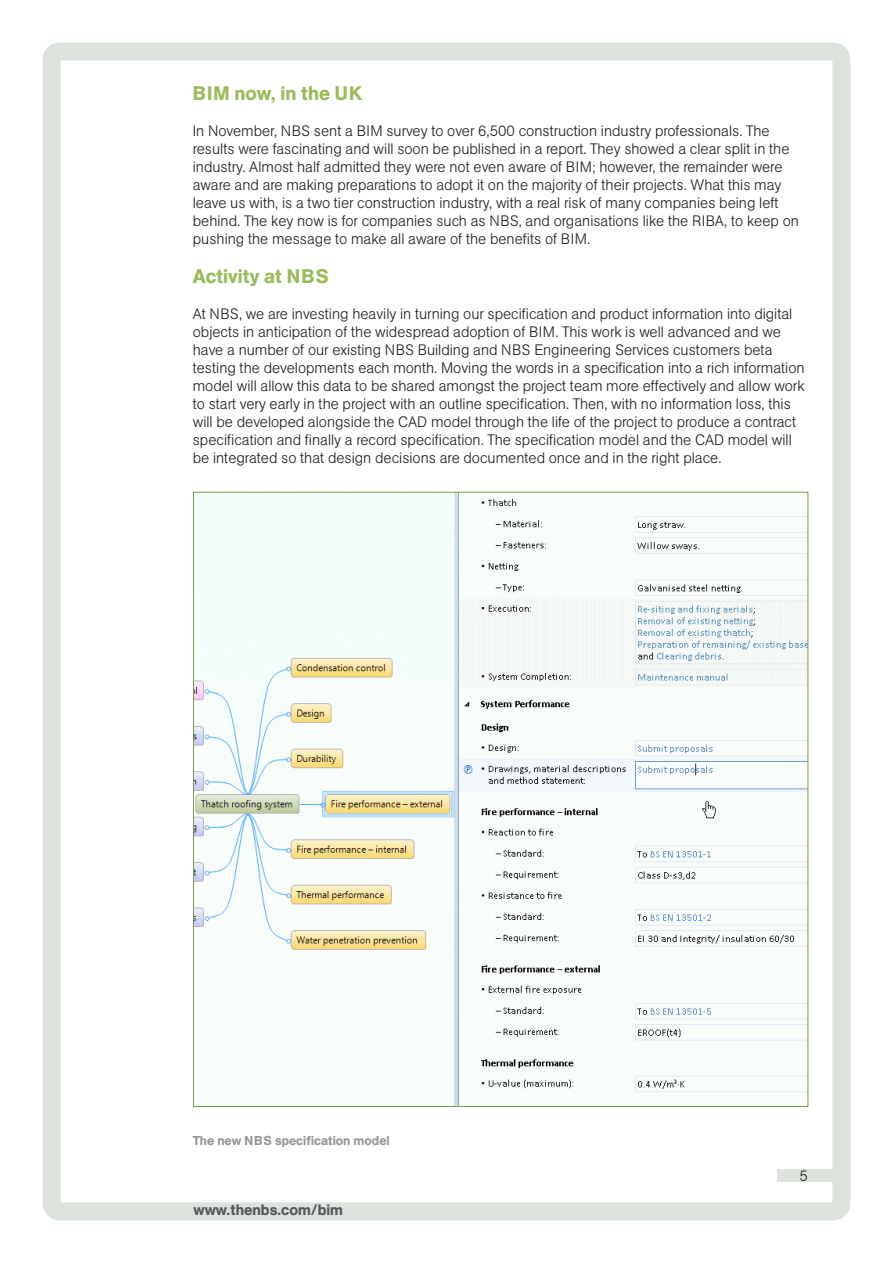
<style>
.page{position:relative;width:893px;height:1263px;background:#fff}
.page>*{position:absolute;margin:0;border:0;box-sizing:border-box;transform-origin:0 0}
.t1{font:500 19.5px "AG Buch BQ";color:#9bbb58}
.Text{font:300 15px/18px "AG Buch BQ";color:#231f20}
.t2{font:500 15px "AG Buch BQ";color:#57585a}
.t3{font:500 12.75px "AG Buch BQ";color:#989898}
</style>
<div class="page">
<div style="left:777px;top:1169px;width:55px;height:12px;background:#dbe3dc"></div>
<div style="left:43px;top:43px;width:807px;height:1177px;border:18px solid #dbe3dc;border-radius:9px"></div>
<img style="left:195px;top:494px;width:611px;height:611px">
<h1 class="t1" style="left:193px;top:82px;width:171px">BIM now, in the UK</h1>
<p class="Text" style="left:193px;top:122px;width:608px">In November, NBS sent a BIM survey to over 6,500 construction industry professionals. The results were fascinating and will soon be published in a report. They showed a clear split in the industry. Almost half admitted they were not even aware of BIM; however, the remainder were aware and are making preparations to adopt it on the majority of their projects. What this may leave us with, is a two tier construction industry, with a real risk of many companies being left behind. The key now is for companies such as NBS, and organisations like the RIBA, to keep on pushing the message to make all aware of the benefits of BIM.</p>
<h1 class="t1" style="left:193px;top:265px;width:138px">Activity at NBS</h1>
<p class="Text" style="left:193px;top:305px;width:613px">At NBS, we are investing heavily in turning our specification and product information into digital objects in anticipation of the widespread adoption of BIM. This work is well advanced and we have a number of our existing NBS Building and NBS Engineering Services customers beta testing the developments each month. Moving the words in a specification into a rich information model will allow this data to be shared amongst the project team more effectively and allow work to start very early in the project with an outline specification. Then, with no information loss, this will be developed alongside the CAD model through the life of the project to produce a contract specification and finally a record specification. The specification model and the CAD model will be integrated so that design decisions are documented once and in the right place.</p>
<h2 class="t3" style="left:193px;top:1133px;width:198px">The new NBS specification model</h2>
<p class="t2" style="left:193px;top:1201px;width:151px">www.thenbs.com/bim</p>
<p class="Text" style="left:799px;top:1166px;width:10px">5</p>
</div>
